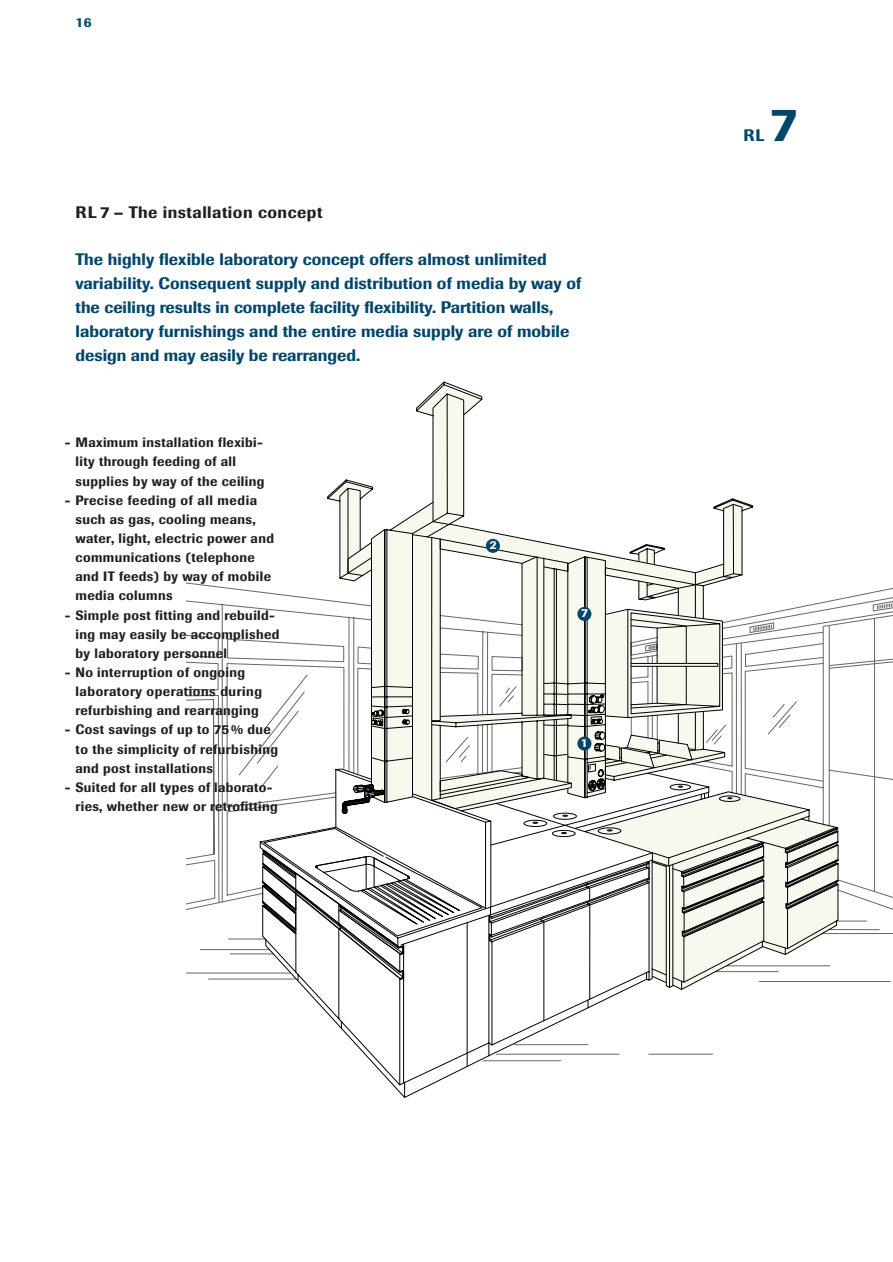
<style>
.page{position:relative;width:893px;height:1262px;background:#fff}
.page>*{position:absolute;margin:0;border:0;box-sizing:border-box;transform-origin:0 0}
.t1{font:500 48px "Imago";color:#00466b}
.t2{font:500 16.5px/23.9px "Imago";letter-spacing:.005em;color:#00466b}
.t3{font:500 16.5px "Imago";letter-spacing:.03em;color:#231f20}
.t4{font:500 13.5px/19.2px "Imago";letter-spacing:.03em;color:#231f20}
.t5{font:500 13.5px "Imago";color:#00466b}
.t6{font:500 12px "Imago";color:#fff}
</style>
<div class="page">
<svg style="left:186px;top:611px;width:706px;height:371px"></svg>
<svg style="left:259px;top:772px;width:302px;height:326px"></svg>
<svg style="left:262px;top:1056px;width:229px;height:29px"></svg>
<hr style="left:467px;top:923px;width:1px;height:143px;background:#000">
<hr style="left:403px;top:953px;width:1px;height:129px;background:#000">
<svg style="left:262px;top:591px;width:576px;height:465px"></svg>
<svg style="left:412px;top:768px;width:330px;height:43px"></svg>
<svg style="left:326px;top:381px;width:428px;height:387px"></svg>
<div style="left:577px;top:736px;width:14px;height:14px;background:#00466b;border-radius:50%"></div>
<div style="left:486px;top:539px;width:14px;height:14px;background:#00466b;border-radius:50%"></div>
<div style="left:577px;top:607px;width:14px;height:14px;background:#00466b;border-radius:50%"></div>
<p class="t5" style="left:75px;top:18px;width:18px">16</p>
<p class="t3" style="left:75px;top:206px;width:248px">RL 7 – The installation concept</p>
<p class="t2" style="left:75px;top:249px;width:507px">The highly flexible laboratory concept offers almost unlimited variability. Consequent supply and distribution of media by way of the ceiling results in complete facility flexibility. Partition walls, laboratory furnishings and the entire media supply are of mobile design and may easily be rearranged.</p>
<p class="t4" style="left:75px;top:434px;width:190px;text-indent:-11px">- Maximum installation flexibi&shy;lity through feeding of all supplies by way of the ceiling</p>
<p class="t4" style="left:75px;top:492px;width:200px;text-indent:-11px">- Precise feeding of all media such as gas, cooling means, water, light, electric power and communications (telephone and IT feeds) by way of mobile media columns</p>
<p class="t4" style="left:75px;top:606px;width:205px;text-indent:-11px">- Simple post fitting and rebuild&shy;ing may easily be accomplished by laboratory personnel</p>
<p class="t4" style="left:75px;top:664px;width:188px;text-indent:-11px">- No interruption of ongoing laboratory operations during refurbishing and rearranging</p>
<p class="t4" style="left:75px;top:721px;width:204px;text-indent:-11px">- Cost savings of up to 75 % due to the simplicity of refurbishing and post installations</p>
<p class="t4" style="left:75px;top:779px;width:204px;text-indent:-11px">- Suited for all types of laborato&shy;ries, whether new or retrofitting</p>
<p class="t6" style="left:489px;top:541px;width:8px">2</p>
<p class="t6" style="left:581px;top:609px;width:8px">7</p>
<p class="t6" style="left:581px;top:738px;width:8px">1</p>
<h1 class="t1" style="left:770px;top:107px;width:29px">7</h1>
<p class="t2" style="left:743px;top:125px;width:23px">RL</p>
</div>
